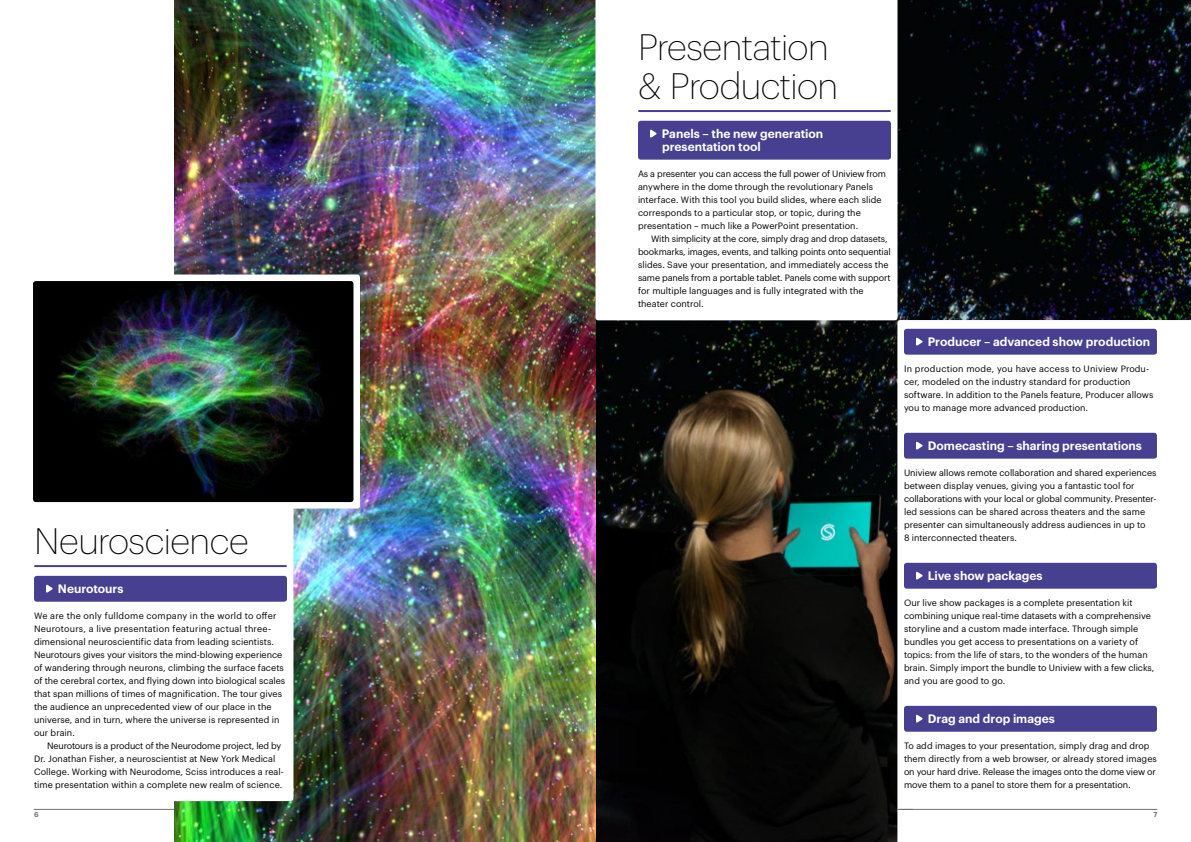
<style>
.page{position:relative;width:1191px;height:842px;background:#fff}
.page>*{position:absolute;margin:0;border:0;box-sizing:border-box;transform-origin:0 0}
.t1{font:200 36px/39px "Graphik";letter-spacing:-.015em;color:#000}
.t2{font:600 12px/13px "Graphik";color:#fff}
.t3{font:9px/13px "Graphik";color:#000}
.t4{font:600 7px "Graphik";color:#707172}
</style>
<div class="page">
<hr style="left:34px;top:809px;width:519px;height:1px;background:#707172">
<img style="left:174px;top:0;width:1017px;height:842px">
<svg style="left:897px;top:320px;width:294px;height:522px"></svg>
<svg style="left:595px;top:0;width:302px;height:320px"></svg>
<div style="left:638px;top:121px;width:253px;height:39px;background:#474090;border-radius:3px"></div>
<svg style="left:34px;top:502px;width:259px;height:299px"></svg>
<div style="left:100px;top:275px;width:260px;height:234px;background:#fff;border-radius:3px"></div>
<div style="left:34px;top:576px;width:253px;height:26px;background:#474090;border-radius:3px"></div>
<div style="left:904px;top:329px;width:253px;height:26px;background:#474090;border-radius:3px"></div>
<div style="left:904px;top:433px;width:253px;height:26px;background:#474090;border-radius:3px"></div>
<div style="left:904px;top:563px;width:253px;height:26px;background:#474090;border-radius:3px"></div>
<div style="left:904px;top:706px;width:253px;height:26px;background:#474090;border-radius:3px"></div>
<svg style="left:916px;top:338px;width:6px;height:8px"></svg>
<svg style="left:916px;top:442px;width:6px;height:8px"></svg>
<svg style="left:916px;top:572px;width:6px;height:8px"></svg>
<svg style="left:916px;top:715px;width:6px;height:8px"></svg>
<svg style="left:46px;top:585px;width:7px;height:8px"></svg>
<hr style="left:639px;top:110px;width:251px;height:2px;background:#474090">
<hr style="left:35px;top:565px;width:251px;height:2px;background:#474090">
<img style="left:33px;top:281px;width:320px;height:221px">
<svg style="left:650px;top:130px;width:6px;height:8px"></svg>
<hr style="left:900px;top:809px;width:257px;height:1px;background:#707172">
<h1 class="t1" style="left:34px;top:519px;width:216px">Neuroscience</h1>
<h2 class="t2" style="left:58px;top:581px;width:67px">Neurotours</h2>
<p class="t3" style="left:34px;top:608px;width:253px">We are the only fulldome company in the world to offer Neurotours, a live presentation featuring actual three&shy;dimensional neuroscientific data from leading scientists.<br>Neurotours gives your visitors the mind-blowing experience of wandering through neurons, climbing the surface facets of the cerebral cortex, and flying down into biological scales that span millions of times of magnification. The tour gives the audience an unprecedented view of our place in the universe, and in turn, where the universe is represented in our brain.</p>
<p class="t3" style="left:34px;top:738px;width:251px;text-indent:13px">Neurotours is a product of the Neurodome project, led by Dr. Jonathan Fisher, a neuroscientist at New York Medical College. Working with Neurodome, Sciss introduces a real&shy;time presentation within a complete new realm of science.</p>
<p class="t4" style="left:34px;top:809px;width:6px">6</p>
<h1 class="t1" style="left:638px;top:25px;width:202px">Presentation &amp; Production</h1>
<h2 class="t2" style="left:662px;top:126px;width:163px">Panels – the new generation presentation tool</h2>
<p class="t3" style="left:638px;top:166px;width:250px">As a presenter you can access the full power of Uniview from anywhere in the dome through the revolutionary Panels interface. With this tool you build slides, where each slide corresponds to a particular stop, or topic, during the presentation – much like a PowerPoint presentation.</p>
<p class="t3" style="left:638px;top:231px;width:254px;text-indent:13px">With simplicity at the core, simply drag and drop datasets, bookmarks, images, events, and talking points onto sequential slides. Save your presentation, and immediately access the same panels from a portable tablet. Panels come with support for multiple languages and is fully integrated with the theater control.</p>
<h2 class="t2" style="left:928px;top:334px;width:224px">Producer – advanced show production</h2>
<p class="t3" style="left:904px;top:361px;width:251px">In production mode, you have access to Uniview Produ&shy;cer, modeled on the industry standard for production software. In addition to the Panels feature, Producer allows you to manage more advanced production.</p>
<h2 class="t2" style="left:928px;top:438px;width:216px">Domecasting – sharing presentations</h2>
<p class="t3" style="left:904px;top:465px;width:254px">Uniview allows remote collaboration and shared experiences between display venues, giving you a fantastic tool for collaborations with your local or global community. Presenter&shy;led sessions can be shared across theaters and the same presenter can simultaneously address audiences in up to<br>8 interconnected theaters.</p>
<h2 class="t2" style="left:928px;top:568px;width:116px">Live show packages</h2>
<p class="t3" style="left:904px;top:595px;width:252px">Our live show packages is a complete presentation kit combining unique real-time datasets with a comprehensive storyline and a custom made interface. Through simple bundles you get access to presentations on a variety of topics: from the life of stars, to the wonders of the human brain. Simply import the bundle to Uniview with a few clicks, and you are good to go.</p>
<h2 class="t2" style="left:928px;top:711px;width:129px">Drag and drop images</h2>
<p class="t3" style="left:904px;top:738px;width:254px">To add images to your presentation, simply drag and drop them directly from a web browser, or already stored images on your hard drive. Release the images onto the dome view or move them to a panel to store them for a presentation.</p>
<p class="t4" style="left:1153px;top:809px;width:5px">7</p>
</div>
